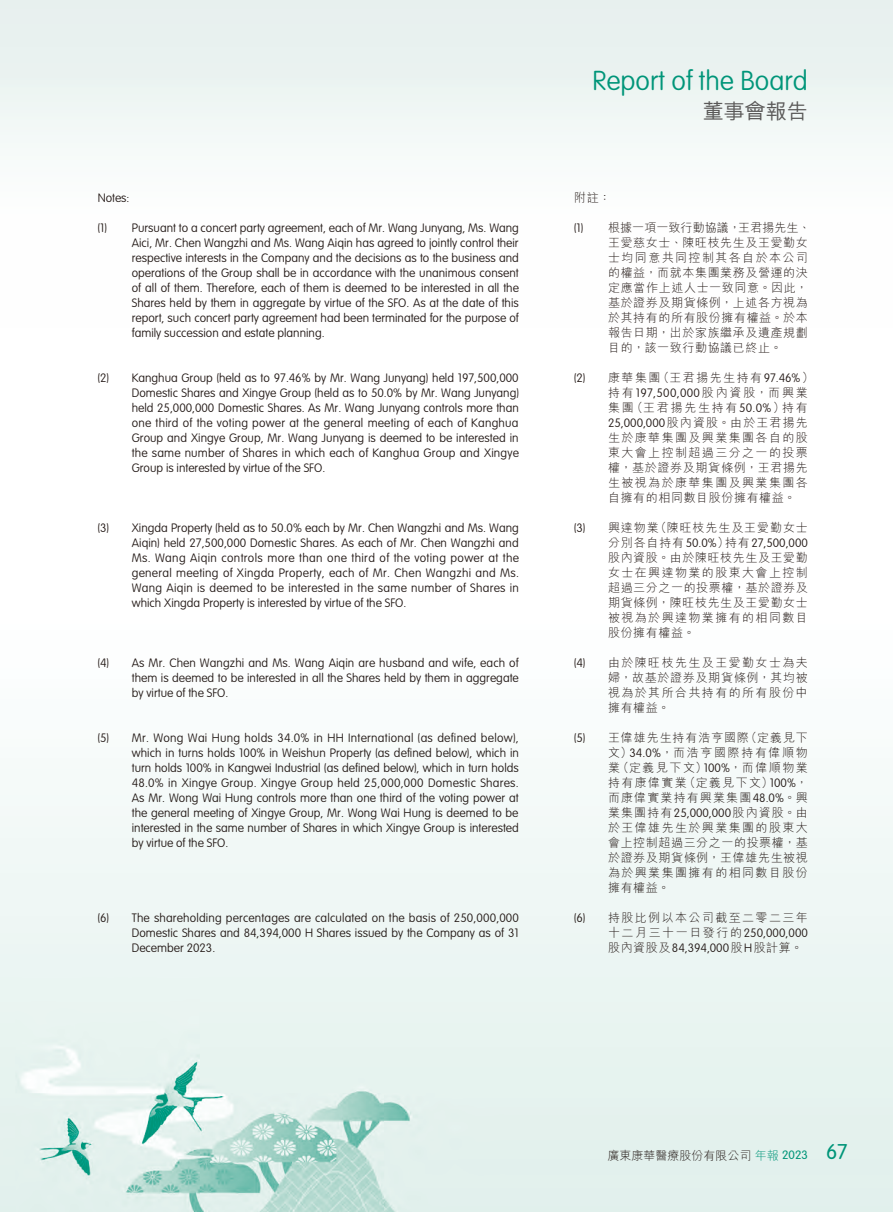
<style>
.page{position:relative;width:893px;height:1212px;background:#fff}
.page>*{position:absolute;margin:0;border:0;box-sizing:border-box;transform-origin:0 0}
.t1{font:100 27px "VAG Rounded Std";color:#009579}
.t2{font:500 21px "M Hei HK";color:#595857}
.t3{font:100 12px/15px "VAG Rounded Std";color:#231916;text-align:justify}
.t4{font:300 12px/15px "M Hei HK";letter-spacing:.05em;color:#231916;text-align:justify}
.t5{font:300 12px "M Hei HK";letter-spacing:.12em;color:#231916}
.t6{font:100 12px "VAG Rounded Std";letter-spacing:.03em;color:#231916}
.t7{font:300 12px "M Hei HK";color:#231916}
.t8{font:300 12px "M Hei HK";letter-spacing:.075em;color:#231916}
.s1{font-family:"VAG Rounded Std";font-weight:100}
.s2{font-family:"M Hei HK";font-weight:300}
.s3{color:#009579}
.s4{font-family:"VAG Rounded Std";color:#009579}
.s5{font-family:"VAG Rounded Std";font-size:21px;color:#009579}
</style>
<div class="page">
<img style="left:0;top:795px;width:893px;height:417px">
<p class="t3" style="left:98px;top:191px;width:33px">Notes:</p>
<p class="t3" style="left:132px;top:221px;width:389px;text-indent:-34px">(1) Pursuant to a concert party agreement, each of Mr. Wang Junyang, Ms. Wang Aici, Mr. Chen Wangzhi and Ms. Wang Aiqin has agreed to jointly control their respective interests in the Company and the decisions as to the business and operations of the Group shall be in accordance with the unanimous consent of all of them. Therefore, each of them is deemed to be interested in all the Shares held by them in aggregate by virtue of the SFO. As at the date of this report, such concert party agreement had been terminated for the purpose of family succession and estate planning.</p>
<p class="t3" style="left:132px;top:371px;width:389px;text-indent:-34px">(2) Kanghua Group (held as to 97.46% by Mr. Wang Junyang) held 197,500,000<br>Domestic Shares and Xingye Group (held as to 50.0% by Mr. Wang Junyang) held 25,000,000 Domestic Shares. As Mr. Wang Junyang controls more than one third of the voting power at the general meeting of each of Kanghua Group and Xingye Group, Mr. Wang Junyang is deemed to be interested in the same number of Shares in which each of Kanghua Group and Xingye Group is interested by virtue of the SFO.</p>
<p class="t3" style="left:132px;top:521px;width:389px;text-indent:-34px">(3) Xingda Property (held as to 50.0% each by Mr. Chen Wangzhi and Ms. Wang Aiqin) held 27,500,000 Domestic Shares. As each of Mr. Chen Wangzhi and Ms. Wang Aiqin controls more than one third of the voting power at the general meeting of Xingda Property, each of Mr. Chen Wangzhi and Ms.<br>Wang Aiqin is deemed to be interested in the same number of Shares in which Xingda Property is interested by virtue of the SFO.</p>
<p class="t3" style="left:132px;top:656px;width:388px;text-indent:-34px">(4) As Mr. Chen Wangzhi and Ms. Wang Aiqin are husband and wife, each of them is deemed to be interested in all the Shares held by them in aggregate by virtue of the SFO.</p>
<p class="t3" style="left:132px;top:731px;width:389px;text-indent:-34px">(5) Mr. Wong Wai Hung holds 34.0% in HH International (as defined below), which in turns holds 100% in Weishun Property (as defined below), which in turn holds 100% in Kangwei Industrial (as defined below), which in turn holds 48.0% in Xingye Group. Xingye Group held 25,000,000 Domestic Shares.<br>As Mr. Wong Wai Hung controls more than one third of the voting power at the general meeting of Xingye Group, Mr. Wong Wai Hung is deemed to be interested in the same number of Shares in which Xingye Group is interested by virtue of the SFO.</p>
<p class="t3" style="left:132px;top:911px;width:389px;text-indent:-34px">(6) The shareholding percentages are calculated on the basis of 250,000,000<br>Domestic Shares and 84,394,000 H Shares issued by the Company as of 31<br>December 2023.</p>
<h1 class="t1" style="left:592px;top:66px;width:217px">Report of the Board</h1>
<h2 class="t2" style="left:703px;top:96px;width:107px">董事會報告</h2>
<p class="t4" style="left:574px;top:190px;width:38px">附註：</p>
<p class="t4" style="left:608px;top:220px;width:204px;text-align:left;text-indent:-34px"><span class="s1">(1)</span> 根據一項一致行動協議，王君揚先生、王愛慈女士、陳旺枝先生及王愛勤女士均同意共同控制其各自於本公司的權益，而就本集團業務及營運的決定應當作上述人士一致同意。因此，基於證券及期貨條例，上述各方視為於其持有的所有股份擁有權益。於本報告日期，出於家族繼承及遺產規劃目的，該一致行動協議已終止。</p>
<p class="t5" style="left:574px;top:372px;width:241px"><span class="s1">(2)</span> 康華集團（王君揚先生持有<span class="s1">97.46%</span>）</p>
<p class="t6" style="left:608px;top:386px;width:201px"><span class="s2">持有</span>197,500,000<span class="s2">股內資股，而興業</span></p>
<p class="t4" style="left:608px;top:400px;width:201px">集團（王君揚先生持有<span class="s1">50.0%</span>）持有<span class="s1">25,000,000</span>股內資股。由於王君揚先生於康華集團及興業集團各自的股東大會上控制超過三分之一的投票權，基於證券及期貨條例，王君揚先生被視為於康華集團及興業集團各自擁有的相同數目股份擁有權益。</p>
<p class="t8" style="left:574px;top:522px;width:235px"><span class="s1">(3)</span> 興達物業（陳旺枝先生及王愛勤女士</p>
<p class="t3" style="left:608px;top:536px;width:201px"><span class="s2">分別各自持有</span>50.0%<span class="s2">）持有</span>27,500,000</p>
<p class="t4" style="left:608px;top:550px;width:201px">股內資股。由於陳旺枝先生及王愛勤女士在興達物業的股東大會上控制超過三分之一的投票權，基於證券及期貨條例，陳旺枝先生及王愛勤女士被視為於興達物業擁有的相同數目股份擁有權益。</p>
<p class="t4" style="left:608px;top:655px;width:201px;text-indent:-34px"><span class="s1">(4)</span> 由於陳旺枝先生及王愛勤女士為夫婦，故基於證券及期貨條例，其均被視為於其所合共持有的所有股份中擁有權益。</p>
<p class="t4" style="left:608px;top:730px;width:201px;text-indent:-34px"><span class="s1">(5)</span> 王偉雄先生持有浩亨國際（定義見下文）<span class="s1">34.0%</span>，而浩亨國際持有偉順物業（定義見下文）<span class="s1">100%</span>，而偉順物業持有康偉實業（定義見下文）<span class="s1">100%</span>，而康偉實業持有興業集團<span class="s1">48.0%</span>。興業集團持有<span class="s1">25,000,000</span>股內資股。由於王偉雄先生於興業集團的股東大會上控制超過三分之一的投票權，基於證券及期貨條例，王偉雄先生被視為於興業集團擁有的相同數目股份擁有權益。</p>
<p class="t5" style="left:574px;top:912px;width:235px"><span class="s1">(6)</span> 持股比例以本公司截至二零二三年</p>
<p class="t3" style="left:608px;top:926px;width:201px"><span class="s2">十二月三十一日發行的</span>250,000,000<span class="s2">股內資股及</span>84,394,000<span class="s2">股</span>H<span class="s2">股計算。</span></p>
<p class="t7" style="left:607px;top:1149px;width:242px">廣東康華醫療股份有限公司 <span class="s3">年報</span> <span class="s4">2023</span> <span class="s5">67</span></p>
</div>
